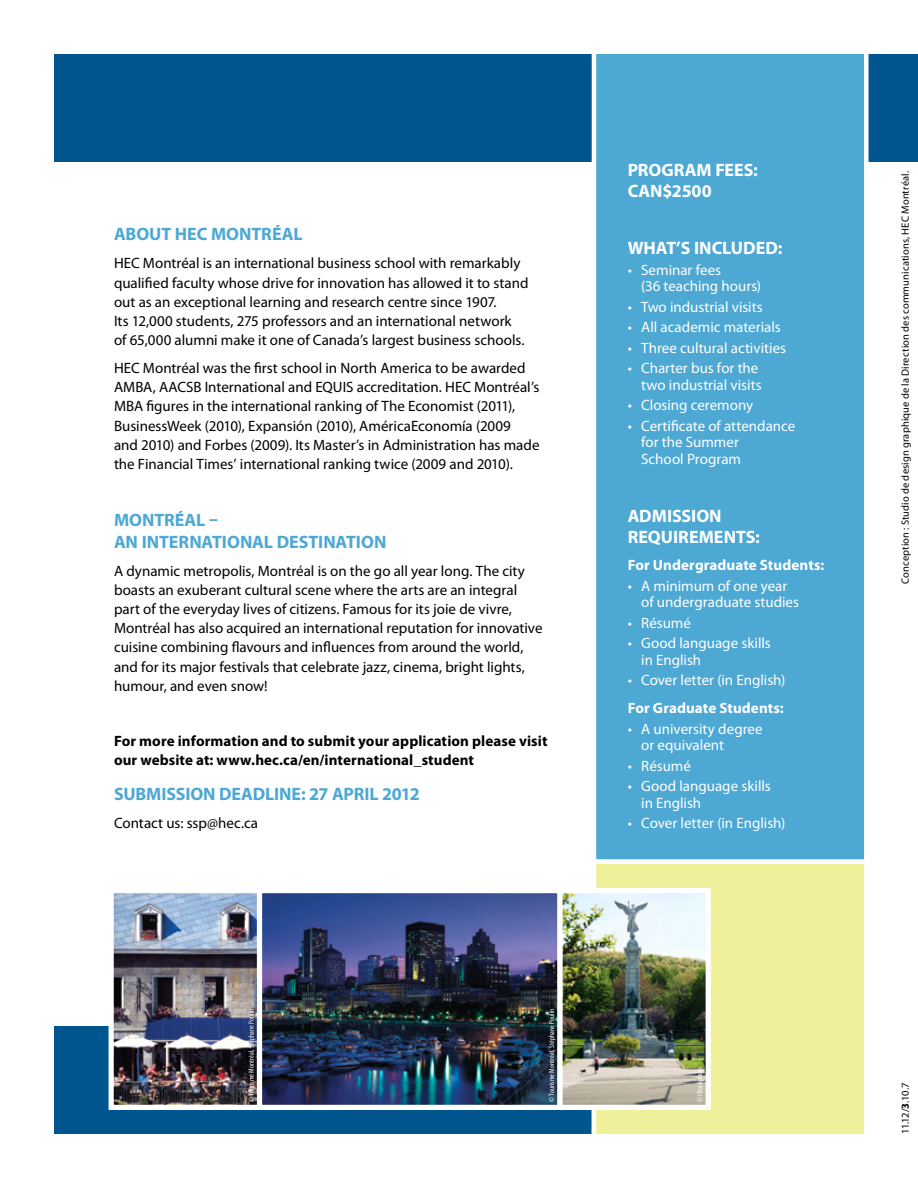
<style>
.page{position:relative;width:918px;height:1188px;background:#fff}
.page>*{position:absolute;margin:0;border:0;box-sizing:border-box;transform-origin:0 0}
.t1{font:700 18px/21.5px "Myriad Pro";letter-spacing:-.005em;color:#4da8d4}
.t2{font:700 18px/21px "Myriad Pro";color:#fff}
.t3{font:15px/19.2px "Myriad Pro";color:#000}
.t4{font:15px/16.5px "Myriad Pro";color:#fff}
.t5{font:700 15px/19.2px "Myriad Pro";letter-spacing:.005em;color:#000}
.t6{font:700 15px "Myriad Pro";letter-spacing:.005em;color:#fff}
.t7{font:10.5px "Myriad Pro";letter-spacing:.01em;color:#000}
.t8{font:condensed 7.5px "Myriad Pro";letter-spacing:.02em;color:#fff}
.s1{font-stretch:normal}
.s2{font-weight:700}
</style>
<div class="page">
<div style="left:54px;top:54px;width:864px;height:108px;background:#00558f"></div>
<div style="left:54px;top:1026px;width:536px;height:108px;background:#00558f"></div>
<div style="left:591px;top:54px;width:278px;height:803px;background:#4da8d4"></div>
<div style="left:590px;top:857px;width:274px;height:277px;background:#f0ef9a"></div>
<img style="left:115px;top:894px;width:141px;height:210px">
<div style="left:109px;top:888px;width:153px;height:222px;border:5px solid #fff"></div>
<img style="left:563px;top:894px;width:142px;height:210px">
<div style="left:557px;top:888px;width:154px;height:222px;border:5px solid #fff"></div>
<img style="left:263px;top:894px;width:293px;height:210px">
<div style="left:257px;top:888px;width:305px;height:222px;border:5px solid #fff"></div>
<div style="left:248px;top:1008px;width:9px;height:96px;background:#000;opacity:.75"></div>
<p class="t1" style="left:114px;top:224px;width:190px">About HEC Montréal</p>
<p class="t3" style="left:114px;top:254px;width:416px">HEC Montréal is an international business school with remarkably qualified faculty whose drive for innovation has allowed it to stand out as an exceptional learning and research centre since 1907.<br>Its 12,000 students, 275 professors and an international network<br>of 65,000 alumni make it one of Canada’s largest business schools.</p>
<p class="t3" style="left:114px;top:359px;width:427px">HEC Montréal was the first school in North America to be awarded AMBA, AACSB International and EQUIS accreditation. HEC Montréal’s MBA figures in the international ranking of The Economist (2011), BusinessWeek (2010), Expansión (2010), AméricaEconomía (2009<br>and 2010) and Forbes (2009). Its Master’s in Administration has made the Financial Times’ international ranking twice (2009 and 2010).</p>
<p class="t1" style="left:114px;top:510px;width:274px">Montréal –<br>an international destination</p>
<p class="t3" style="left:114px;top:562px;width:430px">A dynamic metropolis, Montréal is on the go all year long. The city boasts an exuberant cultural scene where the arts are an integral part of the everyday lives of citizens. Famous for its joie de vivre, Montréal has also acquired an international reputation for innovative cuisine combining flavours and influences from around the world, and for its major festivals that celebrate jazz, cinema, bright lights, humour, and even snow!</p>
<p class="t5" style="left:114px;top:731px;width:435px">For more information and to submit your application please visit our website at: www.hec.ca/en/international_student</p>
<p class="t1" style="left:114px;top:783px;width:11px">SUBMISSION</p>
<p class="t1" style="left:219px;top:783px;width:12px">DEADLINE</p>
<p class="t1" style="left:301px;top:783px;width:120px">: 27 APRIL 2012</p>
<p class="t3" style="left:114px;top:814px;width:146px">Contact us: ssp@hec.ca</p>
<p class="t8" style="left:247px;top:1102px;width:95px;rotate:-90deg"><span class="s1">©</span>Tourisme Montréal, Stéphane Poulin</p>
<p class="t8" style="left:548px;top:1102px;width:95px;rotate:-90deg"><span class="s1">©</span>Tourisme Montréal, Stéphane Poulin</p>
<p class="t2" style="left:628px;top:159px;width:132px">Program fees:<br>Can$2500</p>
<p class="t2" style="left:628px;top:238px;width:156px">What’s included:</p>
<p class="t4" style="left:641px;top:262px;width:121px;text-indent:-14px">• Seminar fees<br>(36 teaching hours)</p>
<p class="t4" style="left:628px;top:299px;width:137px">• Two industrial visits</p>
<p class="t4" style="left:628px;top:319px;width:155px">• All academic materials</p>
<p class="t4" style="left:628px;top:340px;width:160px">• Three cultural activities</p>
<p class="t4" style="left:628px;top:360px;width:135px;text-align:right">• Charter bus for the two industrial visits</p>
<p class="t4" style="left:628px;top:397px;width:127px">• Closing ceremony</p>
<p class="t4" style="left:641px;top:418px;width:156px;text-indent:-14px">• Certificate of attendance for the Summer<br>School Program</p>
<p class="t2" style="left:628px;top:505px;width:134px">Admission requirements:</p>
<p class="t6" style="left:628px;top:557px;width:198px">For Undergraduate Students:</p>
<p class="t4" style="left:641px;top:578px;width:159px;text-indent:-14px">• A minimum of one year of undergraduate studies</p>
<p class="t4" style="left:628px;top:615px;width:65px">• Résumé</p>
<p class="t4" style="left:641px;top:635px;width:131px;text-indent:-14px">• Good language skills in English</p>
<p class="t4" style="left:628px;top:672px;width:159px">• Cover letter (in English)</p>
<p class="t6" style="left:628px;top:700px;width:158px">For Graduate Students:</p>
<p class="t4" style="left:641px;top:721px;width:123px;text-indent:-14px">• A university degree or equivalent</p>
<p class="t4" style="left:628px;top:758px;width:65px">• Résumé</p>
<p class="t4" style="left:641px;top:778px;width:131px;text-indent:-14px">• Good language skills in English</p>
<p class="t4" style="left:628px;top:815px;width:159px">• Cover letter (in English)</p>
<p class="t8" style="left:696px;top:1102px;width:36px;rotate:-90deg"><span class="s1">©</span>iStockphoto</p>
<p class="t7" style="left:900px;top:584px;width:415px;rotate:-90deg">Conception : Studio de design graphique de la Direction des communications, HEC Montréal.</p>
<p class="t7" style="left:900px;top:1134px;width:53px;rotate:-90deg">11.12/<span class="s2">3</span>.10.7</p>
</div>
